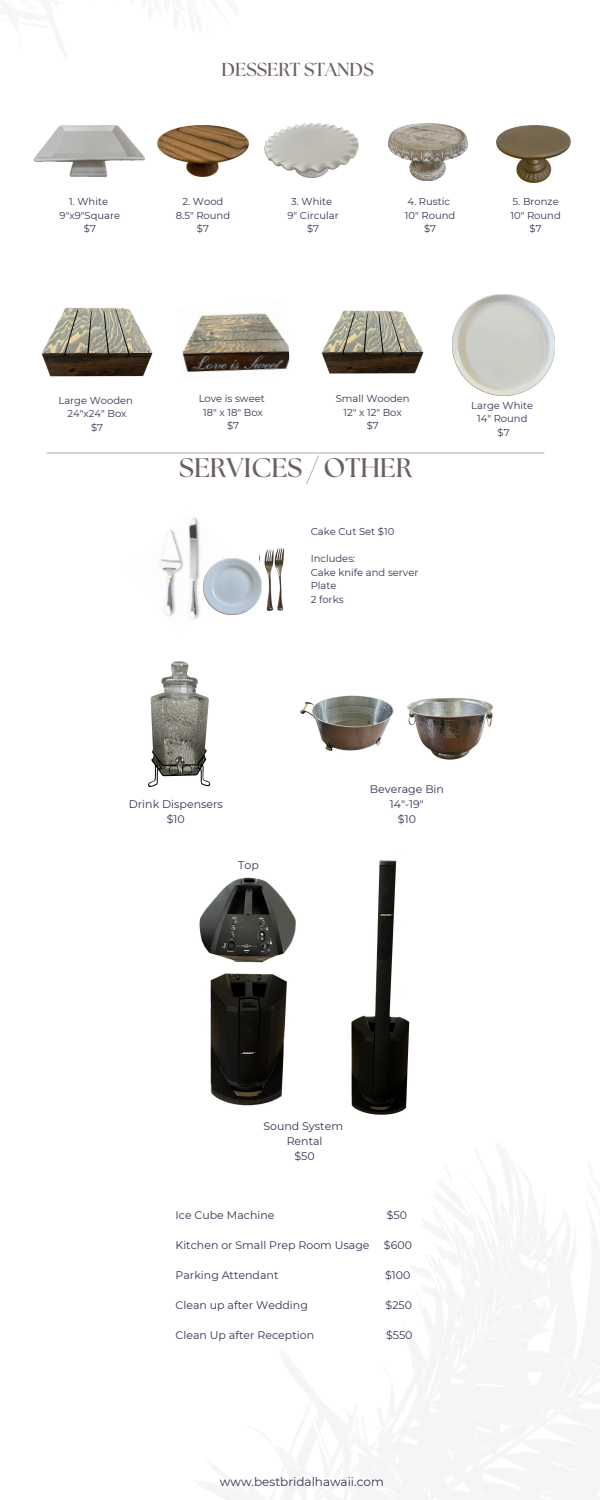
<style>
.page{position:relative;width:600px;height:1500px;background:#fff}
.page>*{position:absolute;margin:0;border:0;box-sizing:border-box;transform-origin:0 0}
.t1{font:700 26.8px "The Seasons";color:#6b615f}
.t2{font:700 18.8px "The Seasons";color:#6b615f}
.t3{font:12px "Montserrat";color:#383050}
.t4{font:11px/15px "Montserrat";color:#383050;text-align:center}
.t5{font:10px "Montserrat";color:#383050}
</style>
<div class="page">
<img style="left:388px;top:124px;width:80px;height:57px">
<img style="left:496px;top:125px;width:75px;height:57px">
<img style="left:160px;top:517px;width:80px;height:103px">
<img style="left:261px;top:548px;width:23px;height:63px">
<img style="left:203px;top:559px;width:58px;height:55px">
<img style="left:148px;top:661px;width:63px;height:126px">
<img style="left:300px;top:695px;width:94px;height:56px">
<img style="left:407px;top:697px;width:86px;height:63px">
<img style="left:41px;top:307px;width:112px;height:70px">
<img style="left:182px;top:313px;width:108px;height:59px">
<img style="left:34px;top:123px;width:325px;height:55px">
<img style="left:453px;top:295px;width:101px;height:100px">
<hr style="left:46px;top:452px;width:498px;height:2px;background:#cec7bf">
<img style="left:351px;top:860px;width:59px;height:255px">
<img style="left:210px;top:973px;width:77px;height:133px">
<img style="left:199px;top:877px;width:97px;height:86px">
<img style="left:321px;top:310px;width:103px;height:64px">
<p class="t5" style="left:69px;top:196px;width:41px">1. White</p>
<p class="t5" style="left:60px;top:209px;width:62px">9"x9"Square</p>
<p class="t5" style="left:84px;top:223px;width:14px">$7</p>
<p class="t2" style="left:222px;top:61px;width:154px">DESSERT STANDS</p>
<p class="t5" style="left:183px;top:196px;width:42px">2. Wood</p>
<p class="t5" style="left:176px;top:209px;width:56px">8.5" Round</p>
<p class="t5" style="left:197px;top:223px;width:14px">$7</p>
<p class="t5" style="left:291px;top:196px;width:43px">3. White</p>
<p class="t5" style="left:287px;top:209px;width:53px">9" Circular</p>
<p class="t5" style="left:307px;top:223px;width:14px">$7</p>
<p class="t5" style="left:408px;top:196px;width:44px">4. Rustic</p>
<p class="t5" style="left:405px;top:209px;width:52px">10" Round</p>
<p class="t5" style="left:424px;top:223px;width:14px">$7</p>
<p class="t5" style="left:513px;top:196px;width:48px">5. Bronze</p>
<p class="t5" style="left:510px;top:209px;width:52px">10" Round</p>
<p class="t5" style="left:530px;top:223px;width:14px">$7</p>
<p class="t5" style="left:59px;top:394px;width:76px">Large Wooden</p>
<h3 class="t5" style="left:68px;top:408px;width:61px">24"x24" Box</h3>
<p class="t5" style="left:91px;top:421px;width:14px">$7</p>
<p class="t5" style="left:199px;top:393px;width:68px">Love is sweet</p>
<p class="t5" style="left:203px;top:406px;width:61px">18" x 18" Box</p>
<p class="t5" style="left:227px;top:420px;width:14px">$7</p>
<h3 class="t5" style="left:336px;top:393px;width:75px">Small Wooden</h3>
<h3 class="t5" style="left:344px;top:406px;width:60px">12" x 12" Box</h3>
<h3 class="t5" style="left:367px;top:420px;width:14px">$7</h3>
<p class="t1" style="left:179px;top:456px;width:235px">SERVICES / OTHER</p>
<p class="t5" style="left:311px;top:526px;width:85px">Cake Cut Set $10</p>
<p class="t5" style="left:311px;top:553px;width:46px">Includes:</p>
<p class="t5" style="left:311px;top:566px;width:109px">Cake knife and server</p>
<h1 class="t5" style="left:311px;top:580px;width:27px">Plate</h1>
<p class="t5" style="left:311px;top:593px;width:34px">2 forks</p>
<p class="t5" style="left:471px;top:399px;width:63px">Large White</p>
<p class="t5" style="left:477px;top:413px;width:52px">14" Round</p>
<p class="t5" style="left:498px;top:426px;width:14px">$7</p>
<p class="t4" style="left:129px;top:796px;width:96px">Drink Dispensers $10</p>
<h3 class="t4" style="left:238px;top:858px;width:22px">Top</h3>
<p class="t4" style="left:370px;top:781px;width:76px">Beverage Bin<br>14"-19"<br>$10</p>
<p class="t4" style="left:263px;top:1118px;width:81px">Sound System<br>Rental<br>$50</p>
<p class="t4" style="left:176px;top:1208px;width:100px">Ice Cube Machine</p>
<p class="t4" style="left:387px;top:1208px;width:22px">$50</p>
<p class="t4" style="left:176px;top:1238px;width:196px">Kitchen or Small Prep Room Usage</p>
<p class="t4" style="left:384px;top:1238px;width:30px">$600</p>
<p class="t4" style="left:176px;top:1268px;width:104px">Parking Attendant</p>
<p class="t4" style="left:385px;top:1268px;width:27px">$100</p>
<h2 class="t4" style="left:176px;top:1298px;width:134px">Clean up after Wedding</h2>
<h2 class="t4" style="left:386px;top:1298px;width:28px">$250</h2>
<p class="t4" style="left:176px;top:1328px;width:140px">Clean Up after Reception</p>
<p class="t4" style="left:386px;top:1328px;width:28px">$550</p>
<p class="t3" style="left:220px;top:1475px;width:165px">www.bestbridalhawaii.com</p>
</div>
